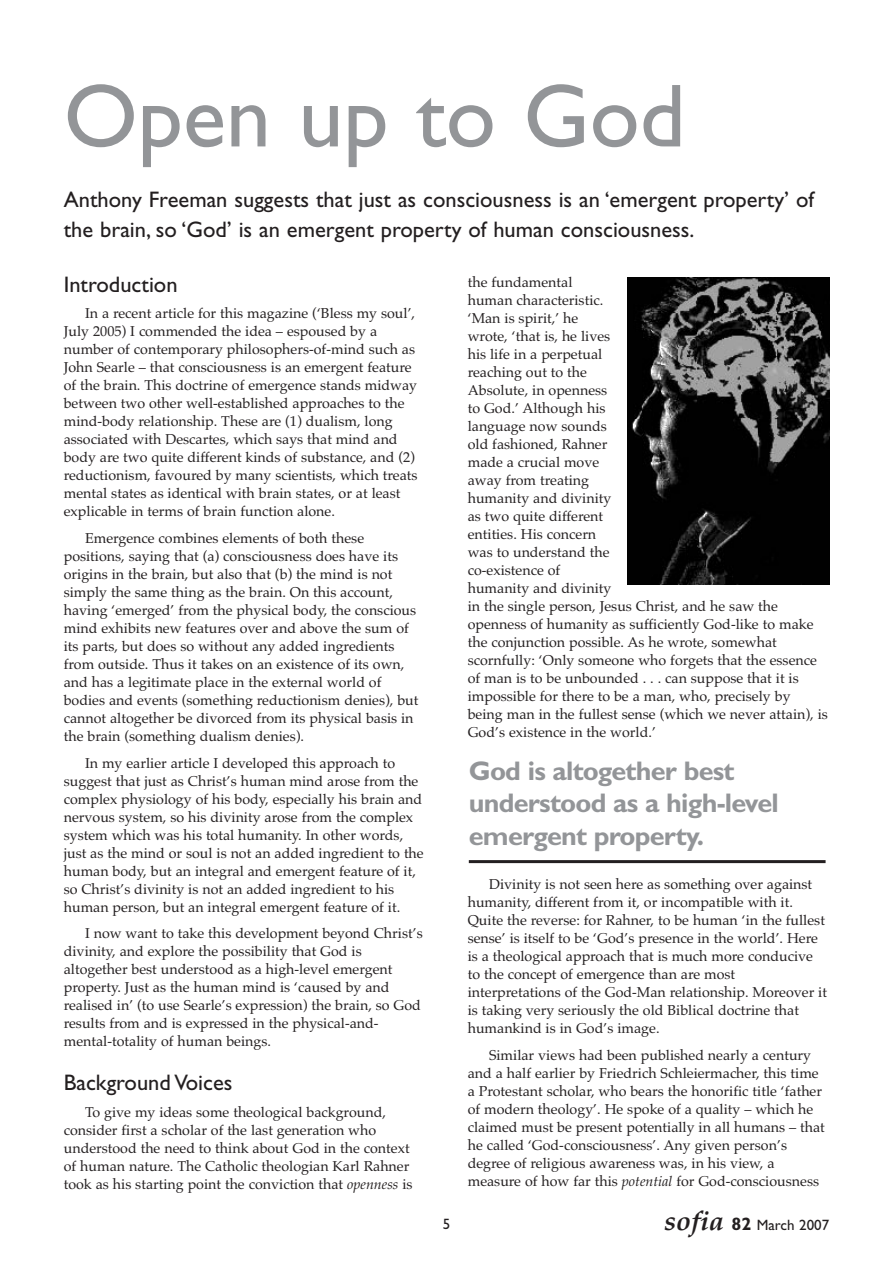
<style>
.page{position:relative;width:893px;height:1263px;background:#fff}
.page>*{position:absolute;margin:0;border:0;box-sizing:border-box;transform-origin:0 0}
.t1{font:90px "Gill Sans";color:#939598}
.t2{font:700 27px/32.4px "Gill Sans";letter-spacing:-.03em;color:#939598}
.t3{font:22.5px/30px "Gill Sans";color:#231f20}
.t4{font:15px "Gill Sans";color:#231f20}
.t5{font:14.25px/18px "Palatino";color:#231f20}
.s1{font-style:italic}
.s2{font-family:"Palatino";font-weight:700;font-style:italic;font-size:27px}
.s3{font-weight:700;font-size:18px}
</style>
<div class="page">
<hr style="left:469px;top:860px;width:357px;height:3px;background:#231f20">
<img style="left:627px;top:277px;width:202px;height:307px">
<h1 class="t1" style="left:64px;top:82px;width:623px">Open up to God</h1>
<h3 class="t3" style="left:64px;top:186px;width:752px">Anthony Freeman suggests that just as consciousness is an ‘emergent property’ of the brain, so ‘God’ is an emergent property of human consciousness.</h3>
<h3 class="t3" style="left:64px;top:271px;width:115px">Introduction</h3>
<p class="t5" style="left:64px;top:305px;width:355px;text-indent:21px">In a recent article for this magazine (‘Bless my soul’, July 2005) I commended the idea – espoused by a number of contemporary philosophers-of-mind such as John Searle – that consciousness is an emergent feature of the brain. This doctrine of emergence stands midway between two other well-established approaches to the mind-body relationship. These are (1) dualism, long associated with Descartes, which says that mind and body are two quite different kinds of substance, and (2) reductionism, favoured by many scientists, which treats mental states as identical with brain states, or at least explicable in terms of brain function alone.</p>
<p class="t5" style="left:64px;top:529px;width:356px;text-indent:21px">Emergence combines elements of both these positions, saying that (a) consciousness does have its origins in the brain, but also that (b) the mind is not simply the same thing as the brain. On this account, having ‘emerged’ from the physical body, the conscious mind exhibits new features over and above the sum of its parts, but does so without any added ingredients from outside. Thus it takes on an existence of its own, and has a legitimate place in the external world of bodies and events (something reductionism denies), but cannot altogether be divorced from its physical basis in the brain (something dualism denies).</p>
<p class="t5" style="left:64px;top:754px;width:361px;text-indent:21px">In my earlier article I developed this approach to suggest that just as Christ’s human mind arose from the complex physiology of his body, especially his brain and nervous system, so his divinity arose from the complex system which was his total humanity. In other words, just as the mind or soul is not an added ingredient to the human body, but an integral and emergent feature of it, so Christ’s divinity is not an added ingredient to his human person, but an integral emergent feature of it.</p>
<p class="t5" style="left:64px;top:924px;width:360px;text-indent:21px">I now want to take this development beyond Christ’s divinity, and explore the possibility that God is altogether best understood as a high-level emergent property. Just as the human mind is ‘caused by and realised in’ (to use Searle’s expression) the brain, so God results from and is expressed in the physical-and&shy;mental-totality of human beings.</p>
<h3 class="t3" style="left:64px;top:1070px;width:170px">Background Voices</h3>
<p class="t5" style="left:64px;top:1103px;width:350px;text-indent:21px">To give my ideas some theological background, consider first a scholar of the last generation who understood the need to think about God in the context of human nature. The Catholic theologian Karl Rahner took as his starting point the conviction that <span class="s1">openness</span> is</p>
<p class="t5" style="left:468px;top:273px;width:362px">the fundamental<br>human characteristic.<br>‘Man is spirit,’ he<br>wrote, ‘that is, he lives<br>his life in a perpetual<br>reaching out to the<br>Absolute, in openness<br>to God.’ Although his<br>language now sounds<br>old fashioned, Rahner<br>made a crucial move<br>away from treating<br>humanity and divinity<br>as two quite different<br>entities. His concern<br>was to understand the<br>co-existence of<br>humanity and divinity<br>in the single person, Jesus Christ, and he saw the openness of humanity as sufficiently God-like to make the conjunction possible. As he wrote, somewhat scornfully: ‘Only someone who forgets that the essence of man is to be unbounded . . . can suppose that it is impossible for there to be a man, who, precisely by being man in the fullest sense (which we never attain), is<br>God’s existence in the world.’</p>
<h2 class="t2" style="left:469px;top:757px;width:312px">God is altogether best understood as a high-level emergent property.</h2>
<p class="t5" style="left:468px;top:875px;width:361px;text-indent:21px">Divinity is not seen here as something over against humanity, different from it, or incompatible with it.<br>Quite the reverse: for Rahner, to be human ‘in the fullest sense’ is itself to be ‘God’s presence in the world’. Here is a theological approach that is much more conducive to the concept of emergence than are most interpretations of the God-Man relationship. Moreover it is taking very seriously the old Biblical doctrine that humankind is in God’s image.</p>
<p class="t5" style="left:468px;top:1046px;width:359px;text-indent:21px">Similar views had been published nearly a century and a half earlier by Friedrich Schleiermacher, this time a Protestant scholar, who bears the honorific title ‘father of modern theology’. He spoke of a quality – which he claimed must be present potentially in all humans – that he called ‘God-consciousness’. Any given person’s degree of religious awareness was, in his view, a measure of how far this <span class="s1">potential</span> for God-consciousness</p>
<p class="t4" style="left:443px;top:1219px;width:9px">5</p>
<p class="t4" style="left:664px;top:1219px;width:167px"><span class="s2">sofia</span> <span class="s3">82</span> March 2007</p>
</div>
